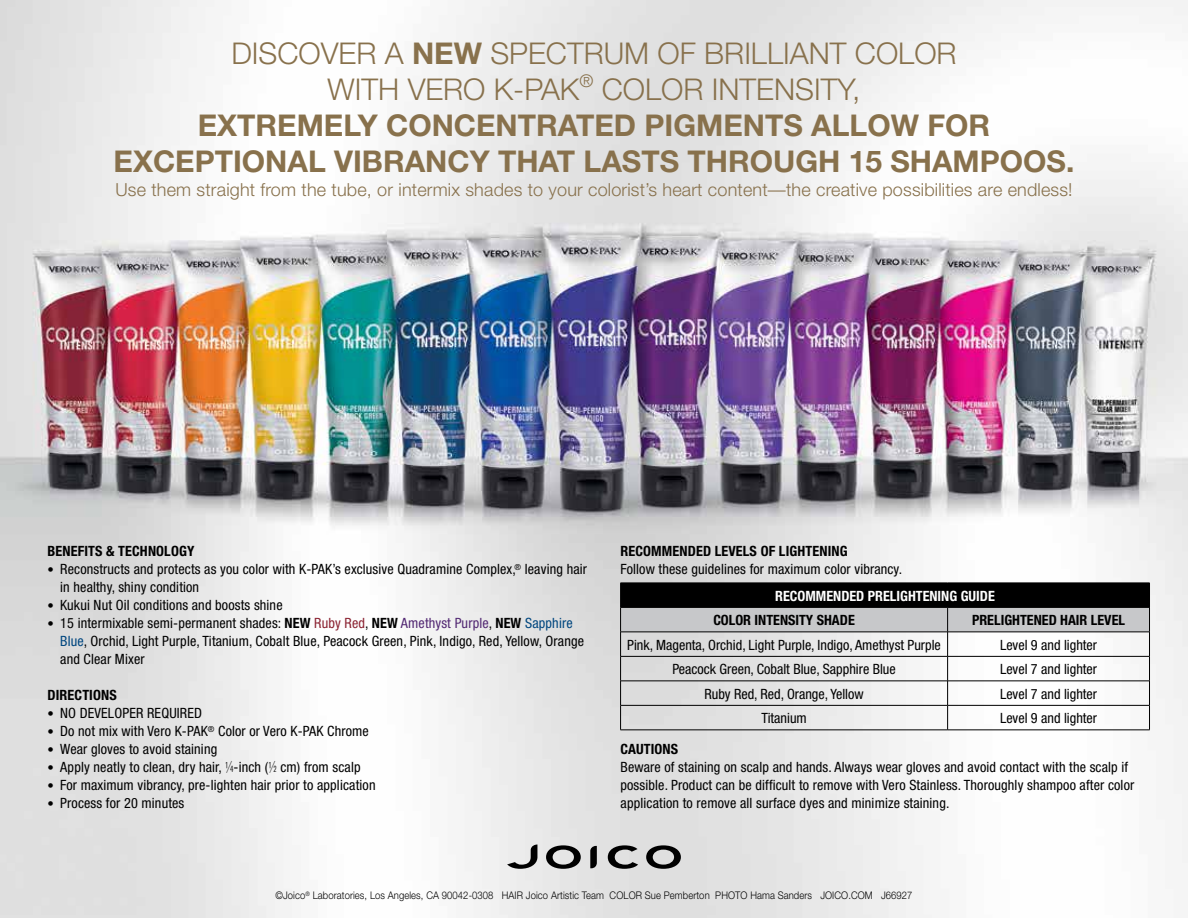
<style>
.page{position:relative;width:1188px;height:918px;background:#fff}
.page>*{position:absolute;margin:0;border:0;box-sizing:border-box;transform-origin:0 0}
.t1{font:700 30px/36px "Helvetica Neue";color:#88714c;text-align:center}
.t2{font:300 18px "Helvetica Neue";letter-spacing:.01em;color:#88714c}
.t3{font:condensed 14.1px/18px "Helvetica Neue";letter-spacing:.01em;color:#000}
.t4{font:700 condensed 14.1px "Helvetica Neue";letter-spacing:.01em;color:#000}
.t5{font:700 condensed 14.1px "Helvetica Neue";color:#fff}
.t6{font:300 10.5px "Helvetica Neue";letter-spacing:.01em;color:#000;scale:.9 1}
.s1{font-weight:300}
.s2{font-size:12.75px}
.s3{font-weight:700}
.s4{color:#8b2332}
.s5{color:#522873}
.s6{color:#00467f}
.s7{font-family:"Akzidenz Grotesk BE";font-weight:300}
</style>
<div class="page">
<img style="left:0;top:0;width:1188px;height:918px">
<svg style="left:620px;top:583px;width:530px;height:147px"></svg>
<hr style="left:620px;top:730px;width:328px;height:1px;background:#000">
<hr style="left:948px;top:730px;width:202px;height:1px;background:#000">
<svg style="left:546px;top:845px;width:35px;height:24px"></svg>
<svg style="left:646px;top:845px;width:35px;height:24px"></svg>
<svg style="left:608px;top:845px;width:30px;height:24px"></svg>
<svg style="left:507px;top:844px;width:30px;height:25px"></svg>
<svg style="left:590px;top:846px;width:7px;height:22px"></svg>
<h1 class="t1" style="left:114px;top:35px;width:962px"><span class="s1">DISCOVER A</span> NEW <span class="s1">SPECTRUM OF BRILLIANT COLOR<br>WITH VERO K-PAK</span><sup>®</sup> <span class="s1">COLOR INTENSITY,<br></span>EXTREMELY CONCENTRATED PIGMENTS ALLOW FOR EXCEPTIONAL VIBRANCY THAT LASTS THROUGH 15 SHAMPOOS.</h1>
<p class="t2" style="left:115px;top:179px;width:959px">Use them straight from the tube, or intermix shades to your colorist’s heart content—the creative possibilities are endless!</p>
<p class="t4" style="left:48px;top:543px;width:148px">BENEFITS &amp; TECHNOLOGY</p>
<p class="t3" style="left:60px;top:560px;width:528px;text-indent:-13px"><span class="s2">•</span> Reconstructs and protects as you color with K-PAK’s exclusive Quadramine Complex,<sup>®</sup> leaving hair in healthy, shiny condition</p>
<p class="t3" style="left:48px;top:596px;width:237px"><span class="s2">•</span> Kukui Nut Oil conditions and boosts shine</p>
<p class="t3" style="left:60px;top:614px;width:525px;text-indent:-13px"><span class="s2">•</span> 15 intermixable semi-permanent shades: <span class="s3">NEW</span> <span class="s4">Ruby Red</span>, <span class="s3">NEW</span> <span class="s5">Amethyst Purple</span>, <span class="s3">NEW</span> <span class="s6">Sapphire<br>Blue</span>, Orchid, Light Purple, Titanium, Cobalt Blue, Peacock Green, Pink, Indigo, Red, Yellow, Orange and Clear Mixer</p>
<p class="t4" style="left:48px;top:687px;width:71px">DIRECTIONS</p>
<p class="t3" style="left:48px;top:704px;width:156px"><span class="s2">•</span> NO DEVELOPER REQUIRED</p>
<p class="t3" style="left:48px;top:722px;width:323px"><span class="s2">•</span> Do not mix with Vero K-PAK<sup>®</sup> Color or Vero K-PAK Chrome</p>
<p class="t3" style="left:48px;top:740px;width:171px"><span class="s2">•</span> Wear gloves to avoid staining</p>
<p class="t3" style="left:48px;top:758px;width:315px"><span class="s2">•</span> Apply neatly to clean, dry hair, <span class="s7">¼</span>-inch (<span class="s7">½</span> cm) from scalp</p>
<p class="t3" style="left:48px;top:776px;width:330px"><span class="s2">•</span> For maximum vibrancy, pre-lighten hair prior to application</p>
<p class="t3" style="left:48px;top:794px;width:138px"><span class="s2">•</span> Process for 20 minutes</p>
<p class="t4" style="left:621px;top:543px;width:229px">RECOMMENDED LEVELS OF LIGHTENING</p>
<p class="t3" style="left:621px;top:560px;width:283px">Follow these guidelines for maximum color vibrancy.</p>
<p class="t5" style="left:775px;top:587px;width:221px">RECOMMENDED PRELIGHTENING GUIDE</p>
<p class="t4" style="left:713px;top:612px;width:143px">COLOR INTENSITY SHADE</p>
<p class="t4" style="left:972px;top:612px;width:154px">PRELIGHTENED HAIR LEVEL</p>
<p class="t3" style="left:627px;top:636px;width:315px">Pink, Magenta, Orchid, Light Purple, Indigo, Amethyst Purple</p>
<p class="t3" style="left:1000px;top:636px;width:99px">Level 9 and lighter</p>
<p class="t3" style="left:672px;top:660px;width:225px">Peacock Green, Cobalt Blue, Sapphire Blue</p>
<p class="t3" style="left:1000px;top:660px;width:99px">Level 7 and lighter</p>
<p class="t3" style="left:704px;top:685px;width:161px">Ruby Red, Red, Orange, Yellow</p>
<p class="t3" style="left:1000px;top:685px;width:99px">Level 7 and lighter</p>
<p class="t3" style="left:761px;top:709px;width:47px">Titanium</p>
<p class="t3" style="left:1000px;top:709px;width:99px">Level 9 and lighter</p>
<p class="t4" style="left:621px;top:741px;width:59px">CAUTIONS</p>
<p class="t3" style="left:621px;top:758px;width:515px">Beware of staining on scalp and hands. Always wear gloves and avoid contact with the scalp if possible. Product can be difficult to remove with Vero Stainless. Thoroughly shampoo after color application to remove all surface dyes and minimize staining.</p>
<p class="t6" style="left:275px;top:889px;width:709px">©Joico<sup>®</sup> Laboratories, Los Angeles, CA 90042-0308 HAIR Joico Artistic Team COLOR Sue Pemberton PHOTO Hama Sanders JOICO.COM J66927</p>
</div>
